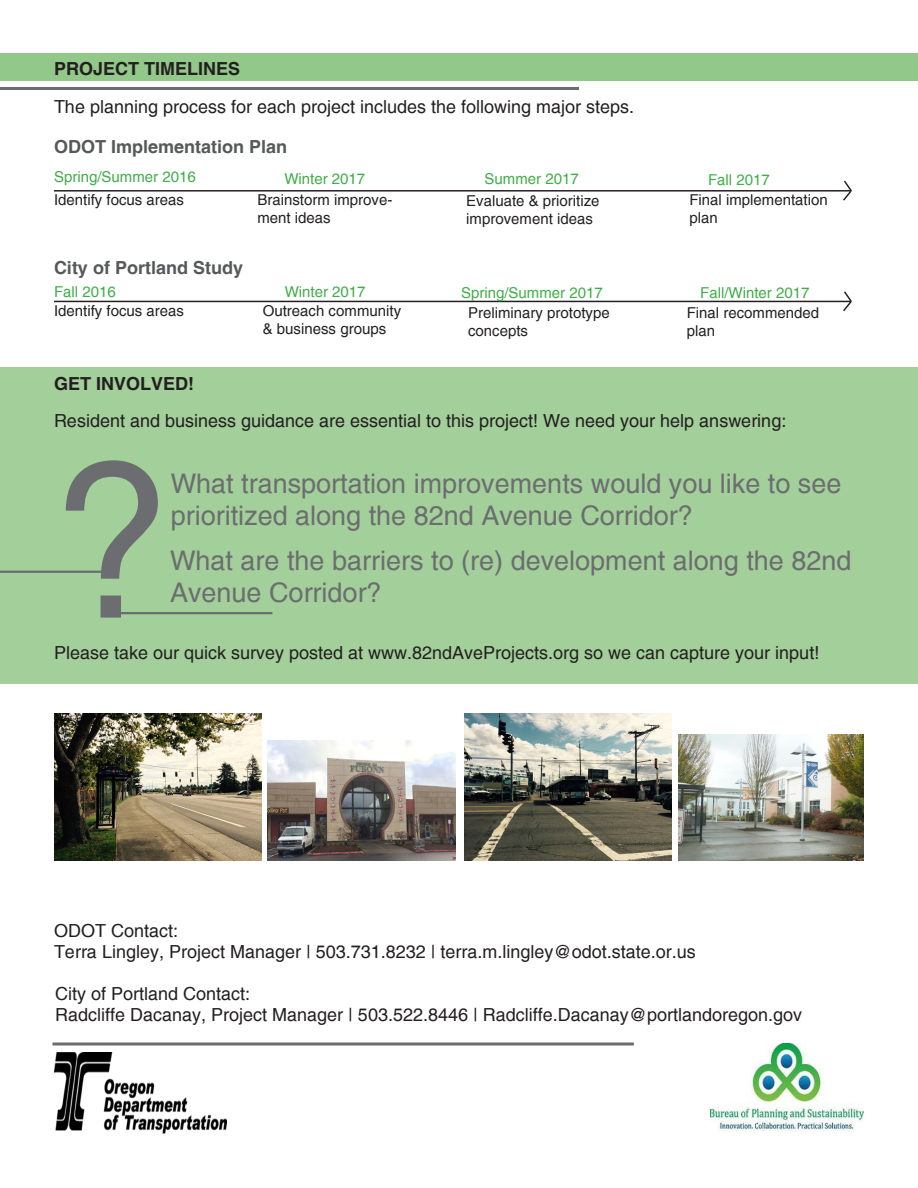
<style>
.page{position:relative;width:918px;height:1188px;background:#fff}
.page>*{position:absolute;margin:0;border:0;box-sizing:border-box;transform-origin:0 0}
.t1{font:215.4px "Helvetica";color:#6c6d70}
.t2{font:27px/32.4px "Helvetica";color:#6c6d70}
.t3{font:18px "Helvetica";color:#231f20}
.t4{font:700 18px "Helvetica";color:#57585a}
.t5{font:700 18px "Helvetica";color:#231f20}
.t6{font:15px/18px "Helvetica";color:#231f20}
.t7{font:15px "Helvetica";color:#40ae49}
</style>
<div class="page">
<div style="left:0;top:367px;width:918px;height:317px;background:#a3cf9a"></div>
<div style="left:0;top:53px;width:918px;height:28px;background:#92c889"></div>
<hr style="left:0;top:87px;width:579px;height:3px;background:#6c6d70">
<hr style="left:54px;top:190px;width:798px;height:2px;background:#231f20">
<svg style="left:841px;top:180px;width:11px;height:21px"></svg>
<hr style="left:54px;top:301px;width:798px;height:1px;background:#231f20">
<svg style="left:841px;top:291px;width:11px;height:21px"></svg>
<img style="left:54px;top:1053px;width:173px;height:81px">
<img style="left:710px;top:1044px;width:154px;height:88px">
<svg style="left:52px;top:1042px;width:582px;height:4px;background:#909193"></svg>
<hr style="left:0;top:571px;width:103px;height:2px;background:#6c6d70">
<hr style="left:112px;top:612px;width:160px;height:2px;background:#6c6d70">
<img style="left:464px;top:714px;width:208px;height:147px">
<img style="left:267px;top:741px;width:189px;height:120px">
<img style="left:54px;top:713px;width:208px;height:147px">
<img style="left:679px;top:735px;width:185px;height:126px">
<p class="t5" style="left:54px;top:57px;width:188px">PROJECT TIMELINES</p>
<p class="t3" style="left:54px;top:97px;width:582px">The planning process for each project includes the following major steps.</p>
<p class="t4" style="left:54px;top:136px;width:235px">ODOT Implementation Plan</p>
<p class="t7" style="left:54px;top:168px;width:143px">Spring/Summer 2016</p>
<p class="t7" style="left:284px;top:170px;width:82px">Winter 2017</p>
<p class="t7" style="left:484px;top:170px;width:96px">Summer 2017</p>
<p class="t7" style="left:708px;top:171px;width:63px">Fall 2017</p>
<p class="t6" style="left:54px;top:191px;width:132px">Identify focus areas</p>
<p class="t6" style="left:257px;top:191px;width:137px">Brainstorm improve&shy;ment ideas</p>
<p class="t6" style="left:466px;top:191px;width:135px">Evaluate &amp; prioritize improvement ideas</p>
<p class="t6" style="left:689px;top:191px;width:140px">Final implementation plan</p>
<p class="t4" style="left:54px;top:256px;width:191px">City of Portland Study</p>
<p class="t7" style="left:54px;top:283px;width:63px">Fall 2016</p>
<p class="t6" style="left:54px;top:302px;width:132px">Identify focus areas</p>
<p class="t7" style="left:285px;top:283px;width:82px">Winter 2017</p>
<p class="t7" style="left:461px;top:284px;width:143px">Spring/Summer 2017</p>
<p class="t7" style="left:700px;top:284px;width:111px">Fall/Winter 2017</p>
<p class="t6" style="left:263px;top:302px;width:140px">Outreach community &amp; business groups</p>
<p class="t6" style="left:468px;top:304px;width:143px">Preliminary prototype concepts</p>
<p class="t6" style="left:687px;top:303px;width:134px">Final recommended plan</p>
<p class="t5" style="left:54px;top:373px;width:142px">GET INVOLVED!</p>
<p class="t3" style="left:54px;top:410px;width:734px">Resident and business guidance are essential to this project! We need your help answering:</p>
<p class="t1" style="left:54px;top:417px;width:118px">?</p>
<p class="t2" style="left:171px;top:468px;width:672px">What transportation improvements would you like to see prioritized along the 82nd Avenue Corridor?</p>
<p class="t2" style="left:170px;top:544px;width:683px">What are the barriers to (re) development along the 82nd</p>
<p class="t2" style="left:170px;top:576px;width:213px">Avenue Corridor?</p>
<p class="t3" style="left:54px;top:643px;width:767px">Please take our quick survey posted at www.82ndAveProjects.org so we can capture your input!</p>
<p class="t3" style="left:54px;top:920px;width:126px">ODOT Contact:</p>
<p class="t3" style="left:54px;top:942px;width:643px">Terra Lingley, Project Manager | 503.731.8232 | terra.m.lingley@odot.state.or.us</p>
<p class="t3" style="left:55px;top:983px;width:197px">City of Portland Contact:</p>
<p class="t3" style="left:55px;top:1004px;width:748px">Radcliffe Dacanay, Project Manager | 503.522.8446 | Radcliffe.Dacanay@portlandoregon.gov</p>
</div>
